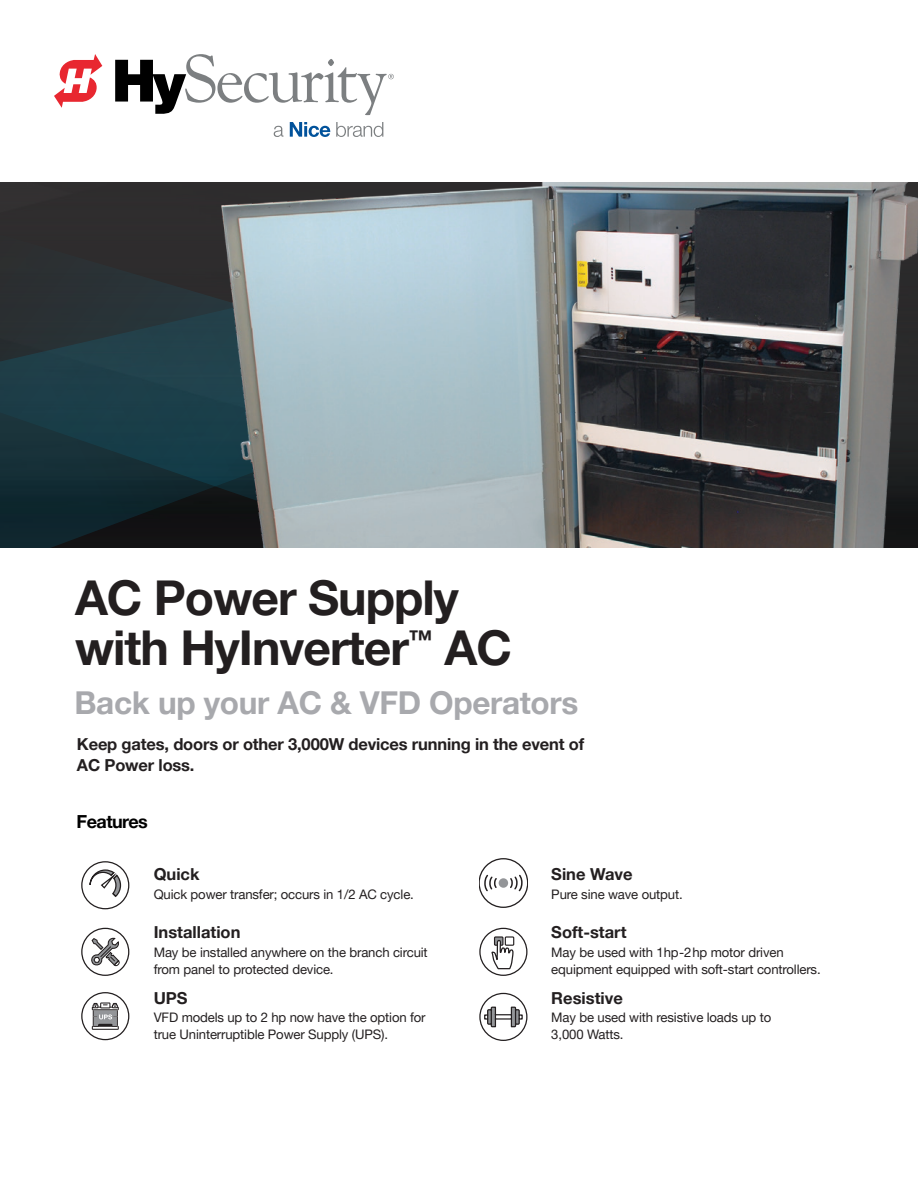
<style>
.page{position:relative;width:918px;height:1188px;background:#fff}
.page>*{position:absolute;margin:0;border:0;box-sizing:border-box;transform-origin:0 0}
.t1{font:700 48px/49.5px "Helvetica Neue LT Pro";letter-spacing:-.02em;color:#231f20}
.t2{font:700 31.5px "Helvetica Neue LT Pro";letter-spacing:-.01em;color:#a8a9ad}
.t3{font:700 18px "Helvetica Neue LT Pro";letter-spacing:-.03em;color:#000}
.t4{font:700 16.5px/21px "Helvetica Neue LT Pro";letter-spacing:-.01em;color:#231f20}
.t5{font:13.2px/16.5px "Helvetica Neue LT Pro";letter-spacing:-.01em;color:#231f20}
</style>
<div class="page">
<div style="left:0;top:182px;width:202px;height:47px;background:#2f2d2e"></div>
<svg style="left:0;top:229px;width:202px;height:318px;background:#1e3137"></svg>
<svg style="left:81px;top:861px;width:49px;height:49px"></svg>
<svg style="left:479px;top:859px;width:49px;height:48px"></svg>
<div style="left:499px;top:878px;width:9px;height:10px;background:#939598;border-radius:50%"></div>
<svg style="left:81px;top:928px;width:49px;height:48px"></svg>
<svg style="left:479px;top:928px;width:49px;height:48px"></svg>
<svg style="left:81px;top:992px;width:49px;height:48px"></svg>
<svg style="left:479px;top:993px;width:49px;height:48px"></svg>
<div style="left:495px;top:1014px;width:17px;height:6px;border:1px solid #231f20"></div>
<img style="left:202px;top:182px;width:716px;height:365px">
<svg style="left:54px;top:54px;width:48px;height:54px"></svg>
<svg style="left:274px;top:126px;width:10px;height:11px"></svg>
<svg style="left:290px;top:122px;width:40px;height:15px"></svg>
<svg style="left:336px;top:122px;width:47px;height:15px"></svg>
<svg style="left:115px;top:54px;width:279px;height:61px"></svg>
<h1 class="t1" style="left:75px;top:572px;width:439px">AC Power Supply with HyInverter<sup>™</sup> AC</h1>
<h2 class="t2" style="left:74px;top:684px;width:505px">Back up your AC &amp; VFD Operators</h2>
<p class="t4" style="left:77px;top:734px;width:509px">Keep gates, doors or other 3,000W devices running in the event of<br>AC Power loss.</p>
<h3 class="t3" style="left:77px;top:811px;width:73px">Features</h3>
<p class="t4" style="left:154px;top:863px;width:47px">Quick</p>
<p class="t5" style="left:154px;top:886px;width:262px">Quick power transfer; occurs in 1/2 AC cycle.</p>
<p class="t4" style="left:154px;top:922px;width:88px">Installation</p>
<p class="t5" style="left:154px;top:944px;width:276px">May be installed anywhere on the branch circuit from panel to protected device.</p>
<p class="t4" style="left:154px;top:987px;width:35px">UPS</p>
<p class="t5" style="left:154px;top:1009px;width:273px">VFD models up to 2 hp now have the option for true Uninterruptible Power Supply (UPS).</p>
<p class="t4" style="left:551px;top:863px;width:83px">Sine Wave</p>
<p class="t5" style="left:551px;top:886px;width:133px">Pure sine wave output.</p>
<p class="t4" style="left:551px;top:922px;width:77px">Soft-start</p>
<p class="t5" style="left:551px;top:944px;width:271px">May be used with 1hp-2hp motor driven equipment equipped with soft-start controllers.</p>
<p class="t4" style="left:551px;top:987px;width:73px">Resistive</p>
<p class="t5" style="left:551px;top:1009px;width:222px">May be used with resistive loads up to<br>3,000 Watts.</p>
</div>
